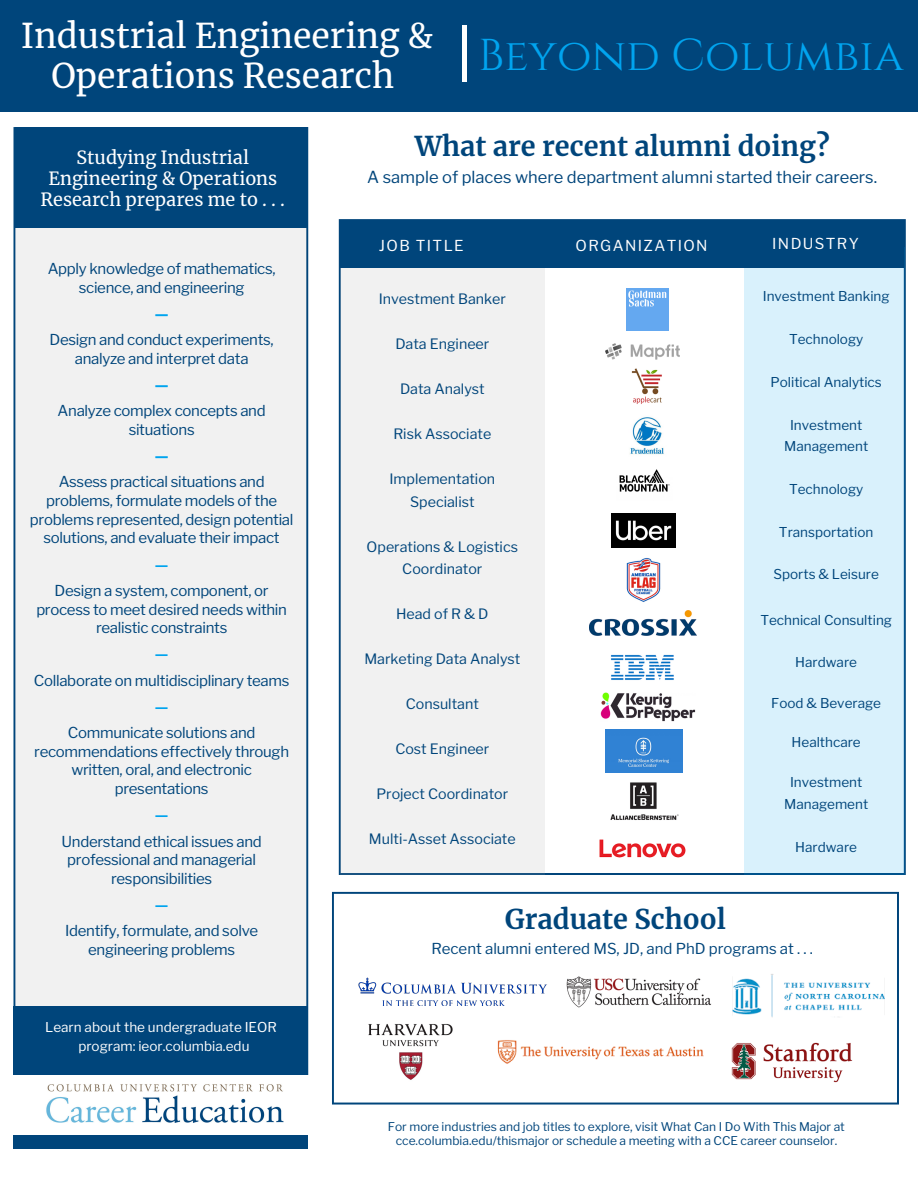
<style>
.page{position:relative;width:918px;height:1188px;background:#fff}
.page>*{position:absolute;margin:0;border:0;box-sizing:border-box;transform-origin:0 0}
.t1{font:58.95px "Merriweather";color:#fff}
.t2{font:44.55px "Cinzel";color:#00a4ef}
.t3{font:33.75px/39.3px "Merriweather";color:#fff;text-align:center}
.t4{font:700 27px "Merriweather";color:#00457b}
.t5{font:18px/20.9px "Merriweather";color:#fff;text-align:center}
.t6{font:16.5px "Libre Franklin";color:#00457b}
.t7{font:15px/18.8px "Libre Franklin";letter-spacing:-.02em;color:#00457b;text-align:center}
.t8{font:15px "Libre Franklin";color:#00457b}
.t9{font:15px "Libre Franklin";letter-spacing:.09em;color:#fff}
.t10{font:700 15px "Libre Franklin";color:#00a4ef}
.t11{font:800 15px "Libre Franklin";color:#00a4ef}
.t12{font:14.25px/22.5px "Libre Franklin";color:#00457b;text-align:center}
.t13{font:13.5px/21.3px "Libre Franklin";color:#00457b;text-align:center}
.t14{font:13.5px/19.2px "Libre Franklin";color:#fff;text-align:center}
.t15{font:12px/14.7px "Libre Franklin";color:#00457b;text-align:center}
</style>
<div class="page">
<div style="left:15px;top:127px;width:292px;height:880px;background:#f1f1f1"></div>
<div style="left:16px;top:127px;width:292px;height:100px;background:#00457b"></div>
<div style="left:14px;top:1006px;width:294px;height:143px;background:#00457b"></div>
<div style="left:8px;top:1075px;width:310px;height:60px;background:#fff"></div>
<img style="left:46px;top:1084px;width:238px;height:39px">
<div style="left:0;top:0;width:918px;height:112px;background:#00457b"></div>
<svg style="left:339px;top:219px;width:567px;height:656px"></svg>
<div style="left:744px;top:248px;width:161px;height:627px;background:#d9f1fc"></div>
<div style="left:340px;top:246px;width:205px;height:629px;background:#f1f1f1"></div>
<div style="left:340px;top:221px;width:564px;height:47px;background:#00457b"></div>
<svg style="left:332px;top:892px;width:567px;height:213px"></svg>
<img style="left:359px;top:977px;width:189px;height:28px">
<img style="left:626px;top:289px;width:43px;height:42px">
<img style="left:599px;top:332px;width:87px;height:34px">
<img style="left:623px;top:366px;width:49px;height:40px">
<img style="left:620px;top:416px;width:55px;height:40px">
<img style="left:616px;top:461px;width:57px;height:39px">
<img style="left:611px;top:513px;width:65px;height:34px">
<img style="left:618px;top:553px;width:52px;height:52px">
<img style="left:589px;top:610px;width:107px;height:26px">
<img style="left:609px;top:653px;width:67px;height:30px">
<img style="left:601px;top:693px;width:94px;height:28px">
<img style="left:606px;top:730px;width:76px;height:43px">
<img style="left:610px;top:782px;width:69px;height:40px">
<img style="left:599px;top:833px;width:87px;height:30px">
<img style="left:732px;top:960px;width:152px;height:65px">
<img style="left:561px;top:970px;width:156px;height:45px">
<img style="left:720px;top:1031px;width:143px;height:62px">
<img style="left:487px;top:1028px;width:223px;height:53px">
<img style="left:364px;top:1019px;width:93px;height:65px">
<h3 class="t3" style="left:21px;top:17px;width:414px">Industrial Engineering &amp;<br>Operations Research</h3>
<h1 class="t1" style="left:452px;top:19px;width:26px">|</h1>
<h2 class="t2" style="left:478px;top:27px;width:427px">Beyond Columbia</h2>
<p class="t5" style="left:41px;top:147px;width:246px">Studying Industrial<br>Engineering &amp; Operations<br>Research prepares me to . . .</p>
<p class="t7" style="left:48px;top:259px;width:230px">Apply knowledge of mathematics, science, and engineering</p>
<p class="t11" style="left:155px;top:304px;width:15px">—</p>
<p class="t7" style="left:50px;top:330px;width:226px">Design and conduct experiments, analyze and interpret data</p>
<p class="t11" style="left:155px;top:375px;width:15px">—</p>
<p class="t7" style="left:58px;top:401px;width:210px">Analyze complex concepts and situations</p>
<p class="t11" style="left:155px;top:447px;width:15px">—</p>
<p class="t7" style="left:30px;top:472px;width:265px">Assess practical situations and problems, formulate models of the problems represented, design potential solutions, and evaluate their impact</p>
<p class="t10" style="left:155px;top:555px;width:15px">—</p>
<p class="t7" style="left:36px;top:581px;width:252px">Design a system, component, or process to meet desired needs within realistic constraints</p>
<p class="t10" style="left:155px;top:645px;width:15px">—</p>
<p class="t7" style="left:34px;top:671px;width:257px">Collaborate on multidisciplinary teams</p>
<p class="t10" style="left:155px;top:697px;width:15px">—</p>
<p class="t7" style="left:34px;top:723px;width:256px">Communicate solutions and recommendations effectively through written, oral, and electronic presentations</p>
<p class="t10" style="left:155px;top:806px;width:15px">—</p>
<p class="t7" style="left:62px;top:832px;width:202px">Understand ethical issues and professional and managerial responsibilities</p>
<p class="t10" style="left:155px;top:896px;width:15px">—</p>
<p class="t7" style="left:65px;top:922px;width:195px">Identify, formulate, and solve engineering problems</p>
<p class="t14" style="left:45px;top:1017px;width:233px">Learn about the undergraduate IEOR program: ieor.columbia.edu</p>
<h3 class="t4" style="left:415px;top:129px;width:416px">What are recent alumni doing?</h3>
<p class="t6" style="left:367px;top:167px;width:511px">A sample of places where department alumni started their careers.</p>
<p class="t9" style="left:379px;top:236px;width:86px">JOB TITLE</p>
<p class="t9" style="left:576px;top:236px;width:134px">ORGANIZATION</p>
<p class="t9" style="left:772px;top:235px;width:88px">INDUSTRY</p>
<p class="t12" style="left:379px;top:288px;width:129px">Investment Banker</p>
<p class="t12" style="left:395px;top:333px;width:96px">Data Engineer</p>
<p class="t12" style="left:400px;top:378px;width:86px">Data Analyst</p>
<p class="t12" style="left:393px;top:423px;width:99px">Risk Associate</p>
<p class="t12" style="left:389px;top:468px;width:107px">Implementation<br>Specialist</p>
<p class="t12" style="left:367px;top:536px;width:153px">Operations &amp; Logistics<br>Coordinator</p>
<p class="t12" style="left:396px;top:603px;width:94px">HeadofR&amp;D</p>
<p class="t12" style="left:364px;top:648px;width:157px">Marketing Data Analyst</p>
<p class="t12" style="left:406px;top:693px;width:74px">Consultant</p>
<p class="t12" style="left:395px;top:738px;width:96px">Cost Engineer</p>
<p class="t12" style="left:376px;top:783px;width:133px">Project Coordinator</p>
<p class="t12" style="left:369px;top:828px;width:148px">Multi-Asset Associate</p>
<h3 class="t4" style="left:505px;top:902px;width:223px">Graduate School</h3>
<p class="t13" style="left:763px;top:286px;width:128px">Investment Banking</p>
<p class="t13" style="left:789px;top:329px;width:76px">Technology</p>
<p class="t13" style="left:771px;top:371px;width:113px">Political Analytics</p>
<p class="t13" style="left:784px;top:414px;width:86px">Investment<br>Management</p>
<p class="t13" style="left:789px;top:478px;width:76px">Technology</p>
<p class="t13" style="left:779px;top:521px;width:96px">Transportation</p>
<p class="t13" style="left:774px;top:564px;width:107px">Sports &amp; Leisure</p>
<p class="t13" style="left:760px;top:610px;width:133px">Technical Consulting</p>
<p class="t13" style="left:795px;top:652px;width:63px">Hardware</p>
<p class="t13" style="left:771px;top:692px;width:111px">Food &amp; Beverage</p>
<p class="t13" style="left:792px;top:731px;width:71px">Healthcare</p>
<p class="t13" style="left:784px;top:772px;width:86px">Investment<br>Management</p>
<p class="t13" style="left:795px;top:836px;width:63px">Hardware</p>
<p class="t8" style="left:431px;top:940px;width:383px">Recent alumni entered MS, JD, and PhD programs at . . .</p>
<p class="t15" style="left:388px;top:1119px;width:459px">For more industries and job titles to explore, visit What Can I Do With This Major at cce.columbia.edu/thismajor or schedule a meeting with a CCE career counselor.</p>
</div>
